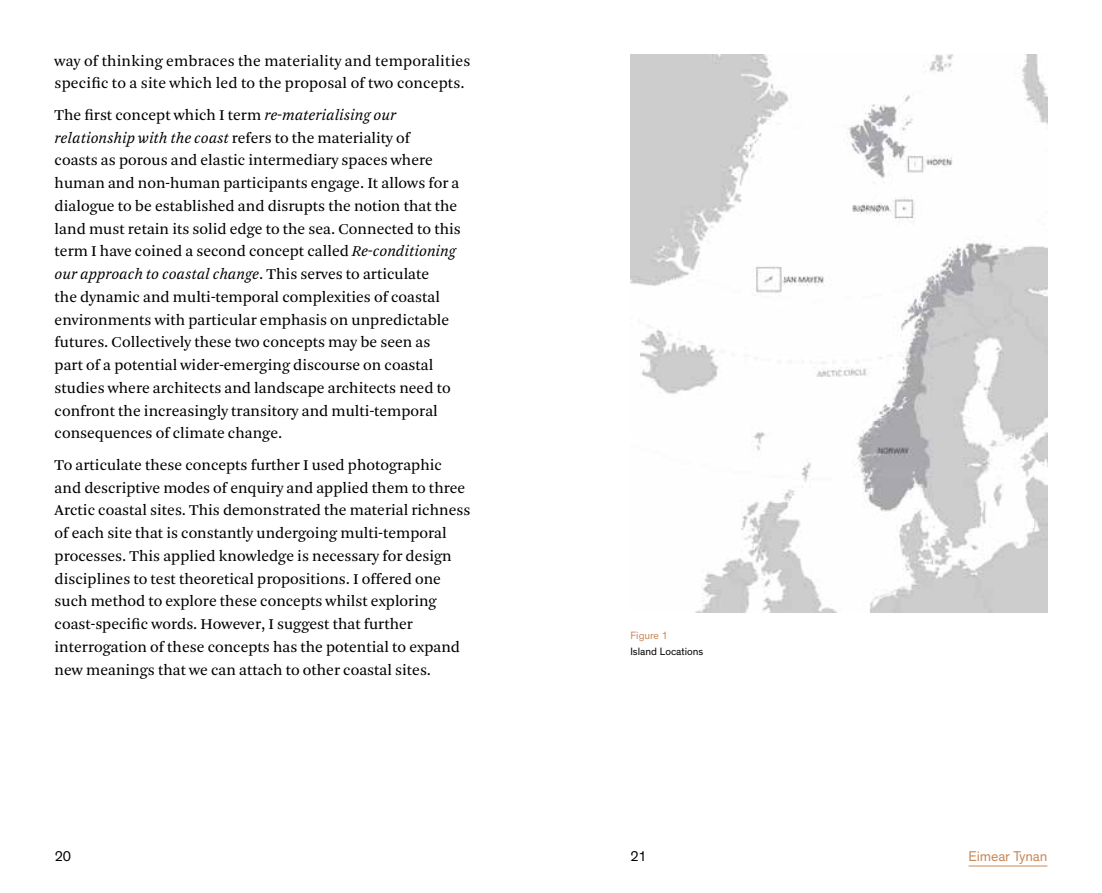
<style>
.page{position:relative;width:1102px;height:893px;background:#fff}
.page>*{position:absolute;margin:0;border:0;box-sizing:border-box;transform-origin:0 0}
.t1{font:15.75px/22.8px "Arnhem Blond";color:#000}
.t2{font:14px "Theinhardt";letter-spacing:-.01em;color:#ca8758}
.t3{font:14px "Theinhardt";color:#000}
.t4{font:10.5px "Theinhardt";color:#000}
.t5{font:10.5px "Theinhardt";color:#ca8758}
.s1{font-style:italic}
</style>
<div class="page">
<hr style="left:968px;top:865px;width:79px;height:1px;background:#ca8758">
<img style="left:630px;top:55px;width:417px;height:557px">
<p class="t1" style="left:55px;top:50px;width:417px">way of thinking embraces the materiality and temporalities specific to a site which led to the proposal of two concepts.</p>
<p class="t1" style="left:55px;top:104px;width:407px">The first concept which I term <span class="s1">re-materialising our relationship with the coast</span> refers to the materiality of<br>coasts as porous and elastic intermediary spaces where human and non-human participants engage. It allows for a dialogue to be established and disrupts the notion that the land must retain its solid edge to the sea. Connected to this term I have coined a second concept called <span class="s1">Re-conditioning our approach to coastal change</span>. This serves to articulate<br>the dynamic and multi-temporal complexities of coastal environments with particular emphasis on unpredictable futures. Collectively these two concepts may be seen as part of a potential wider-emerging discourse on coastal studies where architects and landscape architects need to confront the increasingly transitory and multi-temporal consequences of climate change.</p>
<p class="t1" style="left:55px;top:454px;width:417px">To articulate these concepts further I used photographic and descriptive modes of enquiry and applied them to three Arctic coastal sites. This demonstrated the material richness of each site that is constantly undergoing multi-temporal processes. This applied knowledge is necessary for design disciplines to test theoretical propositions. I offered one such method to explore these concepts whilst exploring coast-specific words. However, I suggest that further interrogation of these concepts has the potential to expand new meanings that we can attach to other coastal sites.</p>
<p class="t5" style="left:630px;top:629px;width:39px">Figure 1</p>
<p class="t4" style="left:630px;top:645px;width:74px">Island Locations</p>
<p class="t3" style="left:55px;top:848px;width:18px">20</p>
<p class="t3" style="left:630px;top:848px;width:18px">21</p>
<p class="t2" style="left:968px;top:848px;width:80px">Eimear Tynan</p>
</div>
